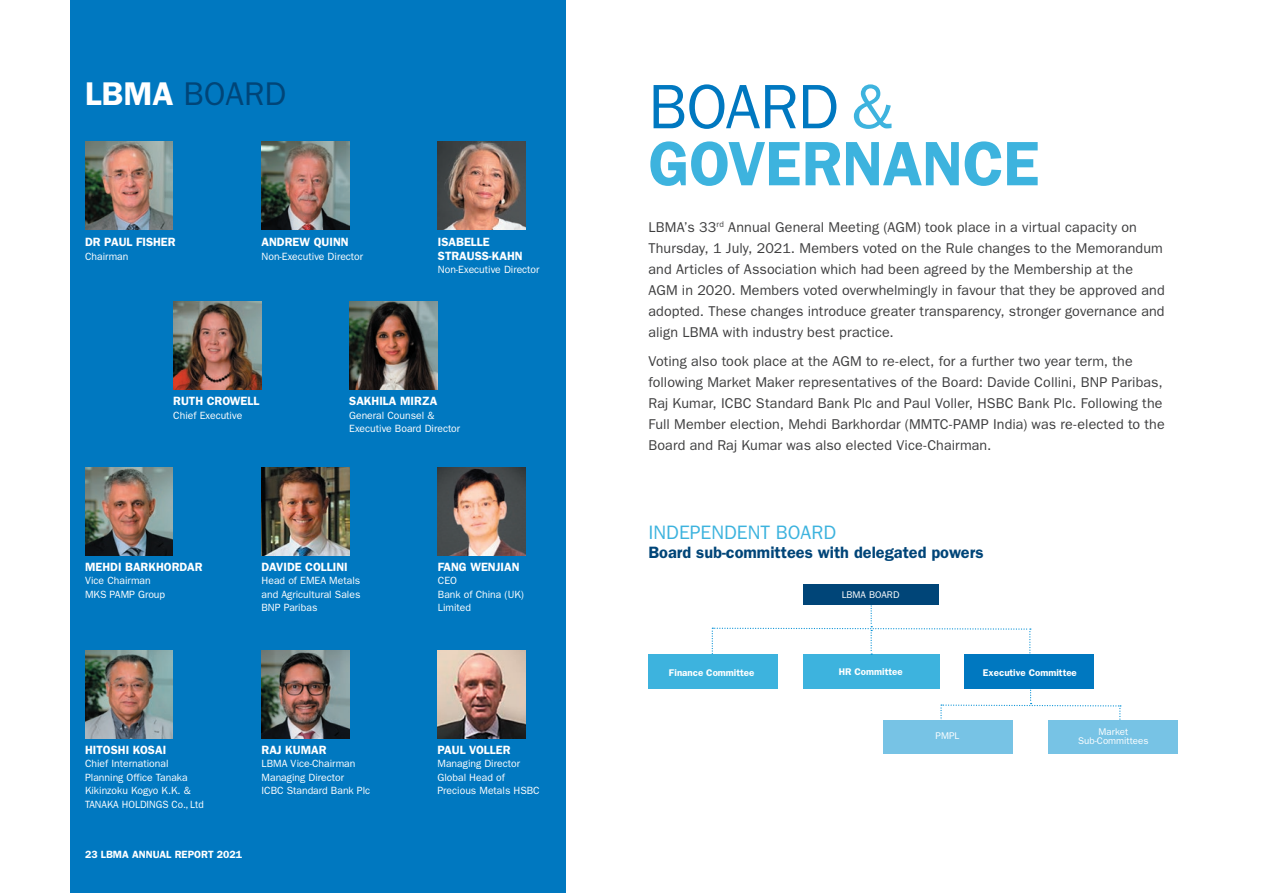
<style>
.page{position:relative;width:1263px;height:893px;background:#fff}
.page>*{position:absolute;margin:0;border:0;box-sizing:border-box;transform-origin:0 0}
.t1{font:600 63px/57px "ITC Franklin Gothic Std";letter-spacing:-.01em;color:#3db3de}
.t2{font:33px "ITC Franklin Gothic Std";color:#004578}
.t3{font:19.5px "ITC Franklin Gothic Std";color:#3db3de}
.t4{font:600 16.5px "ITC Franklin Gothic Std";color:#004578}
.t5{font:14.25px/21px "ITC Franklin Gothic Std";letter-spacing:.005em;color:#3e3e3f}
.t6{font:600 12px/13.5px "ITC Franklin Gothic Std";color:#fff}
.t7{font:10.5px/13.5px "ITC Franklin Gothic Std";color:#fff}
.t8{font:600 10.5px "ITC Franklin Gothic Std";color:#fff}
.t9{font:600 9.75px "ITC Franklin Gothic Std";color:#fff}
.t10{font:9.75px/9px "ITC Franklin Gothic Std";color:#fff;text-align:center}
.s1{font-weight:600;color:#fff}
.s2{font-weight:400;color:#0078c0}
.s3{font-weight:400}
</style>
<div class="page">
<div style="left:70px;top:0;width:496px;height:893px;background:#0078c0"></div>
<img style="left:85px;top:142px;width:88px;height:88px">
<img style="left:261px;top:142px;width:88px;height:88px">
<img style="left:438px;top:142px;width:88px;height:88px">
<img style="left:173px;top:301px;width:88px;height:88px">
<img style="left:350px;top:301px;width:87px;height:88px">
<img style="left:85px;top:467px;width:88px;height:88px">
<img style="left:261px;top:467px;width:88px;height:88px">
<img style="left:438px;top:467px;width:88px;height:88px">
<img style="left:85px;top:651px;width:88px;height:87px">
<img style="left:261px;top:651px;width:88px;height:87px">
<img style="left:437px;top:651px;width:88px;height:87px">
<div style="left:883px;top:720px;width:129px;height:34px;background:#77c3e5"></div>
<div style="left:1049px;top:720px;width:129px;height:34px;background:#77c3e5"></div>
<div style="left:803px;top:654px;width:136px;height:34px;background:#3db3de"></div>
<svg style="left:940px;top:677px;width:181px;height:61px"></svg>
<svg style="left:712px;top:605px;width:319px;height:56px"></svg>
<div style="left:965px;top:654px;width:129px;height:34px;background:#0078c0"></div>
<div style="left:648px;top:654px;width:130px;height:34px;background:#3db3de"></div>
<div style="left:803px;top:585px;width:136px;height:20px;background:#004578"></div>
<h2 class="t2" style="left:85px;top:74px;width:203px"><span class="s1">LBMA</span> BOARD</h2>
<p class="t6" style="left:85px;top:235px;width:92px">DR PAUL FISHER</p>
<p class="t7" style="left:85px;top:249px;width:45px">Chairman</p>
<p class="t6" style="left:261px;top:235px;width:89px">ANDREW QUINN</p>
<p class="t7" style="left:261px;top:249px;width:103px">Non-Executive Director</p>
<p class="t6" style="left:438px;top:235px;width:86px">ISABELLE<br>STRAUSS-KAHN</p>
<p class="t7" style="left:438px;top:263px;width:103px">Non-Executive Director</p>
<p class="t6" style="left:173px;top:395px;width:88px">RUTH CROWELL</p>
<p class="t7" style="left:173px;top:409px;width:71px">Chief Executive</p>
<p class="t6" style="left:349px;top:395px;width:90px">SAKHILA MIRZA</p>
<p class="t7" style="left:349px;top:409px;width:113px">General Counsel &amp;<br>Executive Board Director</p>
<p class="t6" style="left:85px;top:560px;width:119px">MEHDI BARKHORDAR</p>
<p class="t7" style="left:85px;top:574px;width:82px">Vice Chairman<br>MKS PAMP Group</p>
<p class="t6" style="left:261px;top:560px;width:88px">DAVIDE COLLINI</p>
<p class="t7" style="left:261px;top:574px;width:100px;text-align:justify">Head of EMEA Metals and Agricultural Sales BNP Paribas</p>
<p class="t6" style="left:85px;top:743px;width:83px">HITOSHI KOSAI</p>
<p class="t7" style="left:85px;top:757px;width:120px">Chief International<br>Planning Office Tanaka<br>Kikinzoku Kogyo K.K. &amp;<br>TANAKA HOLDINGS Co., Ltd</p>
<p class="t8" style="left:85px;top:848px;width:159px">23 LBMA ANNUAL REPORT 2021</p>
<p class="t6" style="left:261px;top:743px;width:67px">RAJ KUMAR</p>
<p class="t7" style="left:261px;top:757px;width:110px">LBMA Vice-Chairman<br>Managing Director<br>ICBC Standard Bank Plc</p>
<p class="t6" style="left:438px;top:560px;width:83px">FANG WENJIAN</p>
<p class="t7" style="left:438px;top:574px;width:88px">CEO<br>Bank of China (UK)<br>Limited</p>
<p class="t6" style="left:437px;top:743px;width:75px">PAUL VOLLER</p>
<p class="t7" style="left:437px;top:757px;width:104px">Managing Director<br>Global Head of<br>Precious Metals HSBC</p>
<h1 class="t1" style="left:648px;top:78px;width:392px"><span class="s2">BOARD</span> <span class="s3">&amp;<br></span>GOVERNANCE</h1>
<p class="t5" style="left:648px;top:217px;width:518px">LBMA’s 33<sup>rd</sup> Annual General Meeting (AGM) took place in a virtual capacity on Thursday, 1 July, 2021. Members voted on the Rule changes to the Memorandum and Articles of Association which had been agreed by the Membership at the AGM in 2020. Members voted overwhelmingly in favour that they be approved and adopted. These changes introduce greater transparency, stronger governance and align LBMA with industry best practice.</p>
<p class="t5" style="left:648px;top:351px;width:518px">Voting also took place at the AGM to re-elect, for a further two year term, the following Market Maker representatives of the Board: Davide Collini, BNP Paribas, Raj Kumar, ICBC Standard Bank Plc and Paul Voller, HSBC Bank Plc. Following the Full Member election, Mehdi Barkhordar (MMTC-PAMP India) was re-elected to the Board and Raj Kumar was also elected Vice-Chairman.</p>
<h3 class="t3" style="left:648px;top:521px;width:189px">INDEPENDENT BOARD</h3>
<p class="t4" style="left:648px;top:543px;width:337px">Board sub-committees with delegated powers</p>
<p class="t10" style="left:842px;top:590px;width:59px">LBMA BOARD</p>
<p class="t9" style="left:669px;top:667px;width:87px">Finance Committee</p>
<p class="t9" style="left:839px;top:666px;width:65px">HR Committee</p>
<p class="t9" style="left:983px;top:667px;width:95px">Executive Committee</p>
<p class="t10" style="left:936px;top:731px;width:25px">PMPL</p>
<p class="t10" style="left:1078px;top:728px;width:72px">Market<br>Sub-Committees</p>
</div>
